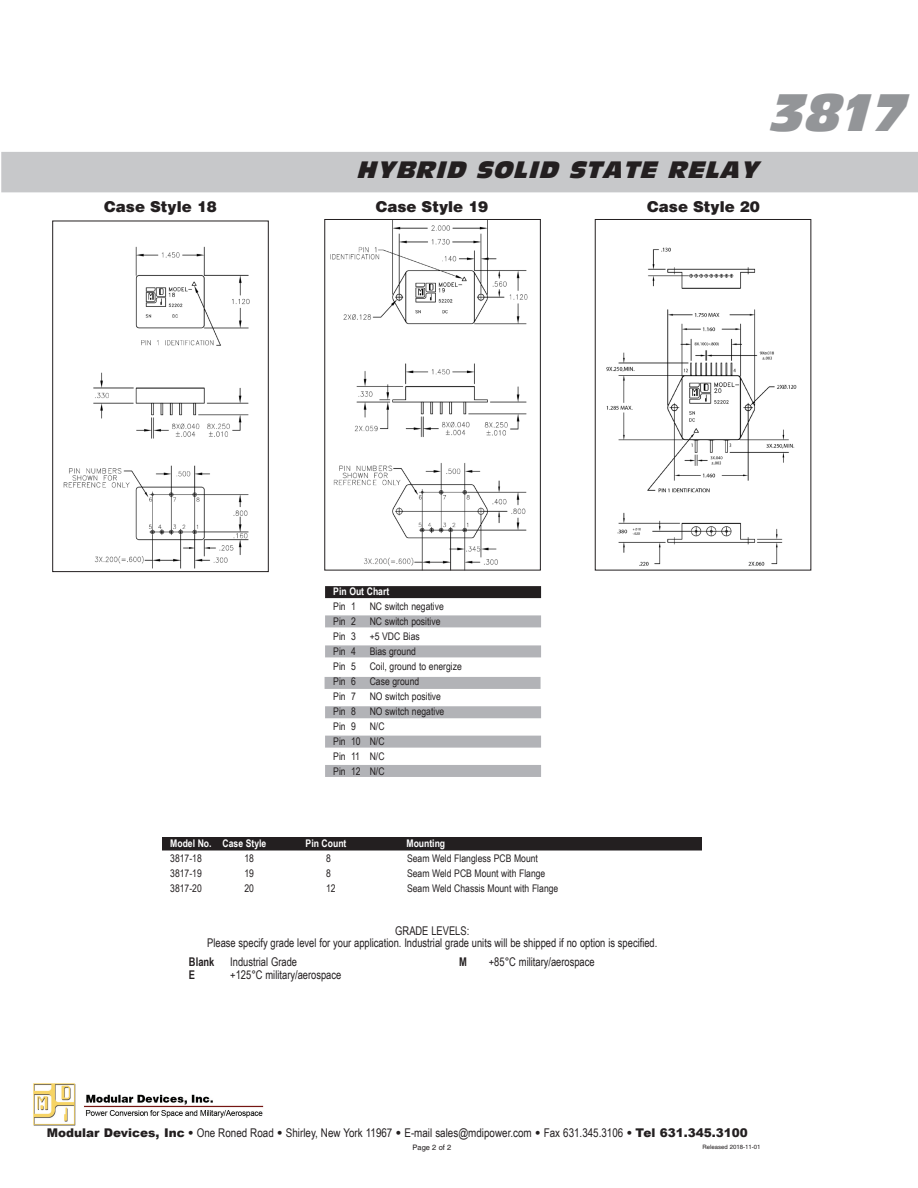
<style>
.page{position:relative;width:918px;height:1188px;background:#fff}
.page>*{position:absolute;margin:0;border:0;box-sizing:border-box;transform-origin:0 0}
.t1{font:italic 48px "Antique Olive Compact";color:#939598}
.t2{font:italic 22.2px "Antique Olive Compact";color:#231f20}
.t3{font:900 15px "Helvetica";color:#231f20}
.Features_Specs_Body{font:12px "Arial Narrow";color:#231f20;scale:.95 1}
.Features_Specs_Body-2{font:12px "Arial Narrow";color:#231f20}
.Features_Specs_Body-3{font:700 12px "Arial Narrow";color:#231f20;scale:.95 1}
.t4{font:10.5px "Arial Narrow";color:#231f20}
.t5{font:700 10.5px "Arial Narrow";color:#fff}
.t6{font:7.5px "Helvetica";color:#231f20}
.t7{font:6px "Helvetica";color:#231f20}
.s1{font-family:"Arial";font-weight:900}
</style>
<div class="page">
<div style="left:325px;top:615px;width:216px;height:12px;background:#b2b3b7"></div>
<div style="left:325px;top:645px;width:216px;height:12px;background:#b2b3b7"></div>
<div style="left:325px;top:677px;width:216px;height:12px;background:#b2b3b7"></div>
<div style="left:325px;top:706px;width:216px;height:12px;background:#b2b3b7"></div>
<div style="left:325px;top:736px;width:216px;height:12px;background:#b2b3b7"></div>
<div style="left:325px;top:765px;width:216px;height:12px;background:#b2b3b7"></div>
<div style="left:325px;top:586px;width:216px;height:12px;background:#231f20"></div>
<div style="left:1px;top:152px;width:917px;height:40px;background:#c7c8ca"></div>
<div style="left:162px;top:837px;width:540px;height:14px;background:#231f20"></div>
<img style="left:63px;top:246px;width:187px;height:323px">
<div style="left:52px;top:221px;width:216px;height:351px;border:1px solid #231f20"></div>
<img style="left:330px;top:221px;width:198px;height:347px">
<div style="left:325px;top:219px;width:216px;height:351px;border:1px solid #231f20"></div>
<img style="left:606px;top:247px;width:191px;height:319px">
<div style="left:595px;top:219px;width:216px;height:351px;border:1px solid #231f20"></div>
<img style="left:33px;top:1083px;width:231px;height:43px">
<p class="t1" style="left:767px;top:80px;width:155px">3817</p>
<p class="t2" style="left:356px;top:154px;width:411px">HYBRID SOLID STATE RELAY</p>
<p class="t3" style="left:104px;top:197px;width:114px">Case Style 18</p>
<p class="t3" style="left:376px;top:197px;width:114px">Case Style 19</p>
<p class="t3" style="left:647px;top:197px;width:114px">Case Style 20</p>
<p class="t5" style="left:333px;top:583px;width:57px">Pin Out Chart</p>
<p class="t4" style="left:333px;top:599px;width:24px">Pin 1</p>
<p class="t4" style="left:370px;top:599px;width:76px">NC switch negative</p>
<p class="t4" style="left:333px;top:614px;width:24px">Pin 2</p>
<p class="t4" style="left:370px;top:614px;width:72px">NC switch positive</p>
<p class="t4" style="left:333px;top:629px;width:24px">Pin 3</p>
<p class="t4" style="left:370px;top:629px;width:52px">+5 VDC Bias</p>
<p class="t4" style="left:333px;top:644px;width:24px">Pin 4</p>
<p class="t4" style="left:370px;top:644px;width:48px">Bias ground</p>
<p class="t4" style="left:333px;top:659px;width:24px">Pin 5</p>
<p class="t4" style="left:370px;top:659px;width:94px">Coil, ground to energize</p>
<p class="t4" style="left:333px;top:674px;width:24px">Pin 6</p>
<p class="t4" style="left:370px;top:674px;width:51px">Case ground</p>
<p class="t4" style="left:333px;top:689px;width:24px">Pin 7</p>
<p class="t4" style="left:370px;top:689px;width:73px">NO switch positive</p>
<p class="t4" style="left:333px;top:704px;width:24px">Pin 8</p>
<p class="t4" style="left:370px;top:704px;width:76px">NO switch negative</p>
<p class="t4" style="left:333px;top:719px;width:24px">Pin 9</p>
<p class="t4" style="left:370px;top:719px;width:16px">N/C</p>
<p class="t4" style="left:333px;top:734px;width:53px">Pin 10 N/C</p>
<p class="t4" style="left:333px;top:749px;width:53px">Pin 11 N/C</p>
<p class="t4" style="left:333px;top:764px;width:53px">Pin 12 N/C</p>
<p class="t5" style="left:170px;top:835px;width:98px">Model No. Case Style</p>
<p class="t5" style="left:306px;top:835px;width:42px">Pin Count</p>
<p class="t5" style="left:407px;top:835px;width:40px">Mounting</p>
<p class="t4" style="left:170px;top:850px;width:33px">3817-18</p>
<p class="t4" style="left:244px;top:850px;width:11px">18</p>
<p class="t4" style="left:326px;top:850px;width:6px">8</p>
<p class="t4" style="left:407px;top:850px;width:132px">Seam Weld Flangless PCB Mount</p>
<p class="t4" style="left:170px;top:865px;width:33px">3817-19</p>
<p class="t4" style="left:244px;top:865px;width:11px">19</p>
<p class="t4" style="left:326px;top:865px;width:6px">8</p>
<p class="t4" style="left:407px;top:865px;width:140px">Seam Weld PCB Mount with Flange</p>
<p class="t4" style="left:170px;top:880px;width:33px">3817-20</p>
<p class="t4" style="left:244px;top:880px;width:11px">20</p>
<p class="t4" style="left:326px;top:880px;width:11px">12</p>
<p class="t4" style="left:407px;top:880px;width:153px">Seam Weld Chassis Mount with Flange</p>
<p class="Features_Specs_Body" style="left:395px;top:922px;width:79px">GRADE LEVELS:</p>
<p class="Features_Specs_Body" style="left:207px;top:934px;width:475px">Please specify grade level for your application. Industrial grade units will be shipped if no option is specified.</p>
<p class="Features_Specs_Body-3" style="left:189px;top:953px;width:28px">Blank</p>
<p class="Features_Specs_Body" style="left:230px;top:953px;width:72px">Industrial Grade</p>
<p class="Features_Specs_Body-3" style="left:459px;top:953px;width:10px">M</p>
<p class="Features_Specs_Body" style="left:489px;top:953px;width:113px">+85°C military/aerospace</p>
<p class="Features_Specs_Body-3" style="left:189px;top:966px;width:8px">E</p>
<p class="Features_Specs_Body" style="left:230px;top:966px;width:118px">+125°C military/aerospace</p>
<p class="Features_Specs_Body-2" style="left:47px;top:1124px;width:702px"><span class="s1">Modular Devices, Inc •</span> One Roned Road <span class="s1">•</span> Shirley, New York 11967 <span class="s1">•</span> E-mail sales@mdipower.com <span class="s1">•</span> Fax 631.345.3106 <span class="s1">• Tel 631.345.3100</span></p>
<p class="t6" style="left:413px;top:1143px;width:40px">Page 2 of 2</p>
<p class="t7" style="left:702px;top:1143px;width:59px">Released 2018-11-01</p>
</div>
